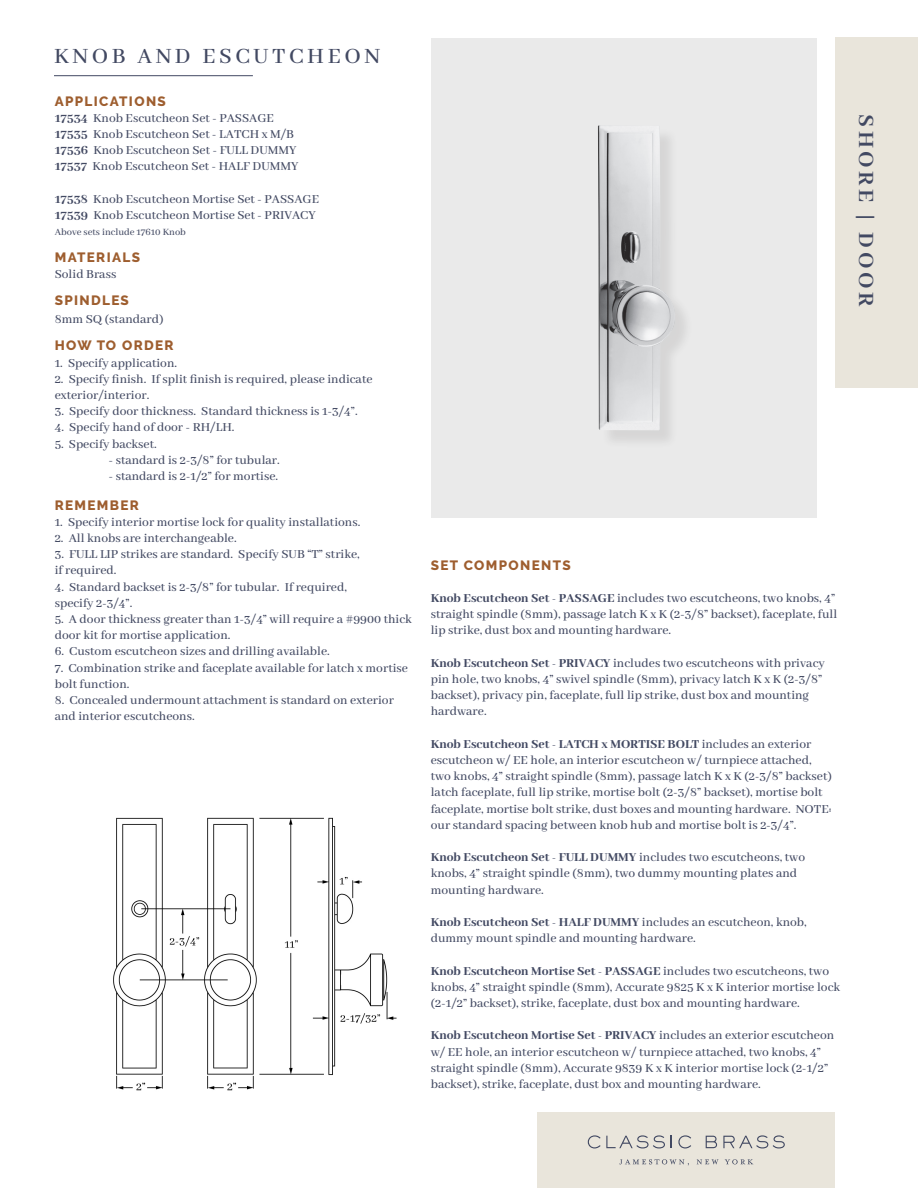
<style>
.page{position:relative;width:918px;height:1188px;background:#fff}
.page>*{position:absolute;margin:0;border:0;box-sizing:border-box;transform-origin:0 0}
.t1{font:500 24px "Abhaya Libre";letter-spacing:.15em;color:#424962}
.t2{font:700 24px "Abhaya Libre";letter-spacing:.15em;color:#424962}
.t3{font:500 13.5px/16.2px "Abhaya Libre";color:#424962}
.t4{font:800 13.5px "Raleway";letter-spacing:.1em;color:#9e5e2f}
.t5{font:800 13.5px "Abhaya Libre";color:#424962}
.t6{font:500 10.5px "Abhaya Libre";color:#424962}
.s1{font-weight:800}
.s2{font-weight:500}
</style>
<div class="page">
<div style="left:537px;top:1112px;width:298px;height:76px;background:#e9e5db"></div>
<svg style="left:588px;top:1135px;width:77px;height:13px"></svg>
<svg style="left:671px;top:1136px;width:1px;height:12px"></svg>
<svg style="left:678px;top:1135px;width:13px;height:13px"></svg>
<svg style="left:706px;top:1136px;width:11px;height:12px"></svg>
<svg style="left:723px;top:1135px;width:62px;height:13px"></svg>
<svg style="left:697px;top:1159px;width:22px;height:5px"></svg>
<svg style="left:725px;top:1159px;width:28px;height:5px"></svg>
<svg style="left:619px;top:1159px;width:70px;height:7px"></svg>
<div style="left:835px;top:38px;width:83px;height:350px;background:#e9e5db"></div>
<hr style="left:54px;top:75px;width:199px;height:1px;background:#424962">
<div style="left:431px;top:38px;width:385px;height:480px;background:#eaeaea"></div>
<img style="left:113px;top:817px;width:284px;height:274px">
<div style="left:600px;top:128px;width:94px;height:321px;background:#231f20;opacity:.1"></div>
<img style="left:598px;top:125px;width:78px;height:305px">
<p class="t1" style="left:54px;top:43px;width:328px">KNOB AND ESCUTCHEON</p>
<p class="t4" style="left:55px;top:93px;width:113px">APPLICATIONS</p>
<p class="t3" style="left:55px;top:110px;width:221px"><span class="s1">17534</span> Knob Escutcheon Set - PASSAGE</p>
<p class="t3" style="left:55px;top:126px;width:241px"><span class="s1">17535</span> Knob Escutcheon Set - LATCH x M/B</p>
<p class="t3" style="left:55px;top:143px;width:243px"><span class="s1">17536</span> Knob Escutcheon Set - FULL DUMMY</p>
<p class="t3" style="left:55px;top:159px;width:245px"><span class="s1">17537</span> Knob Escutcheon Set - HALF DUMMY</p>
<p class="t3" style="left:55px;top:191px;width:266px"><span class="s1">17538</span> Knob Escutcheon Mortise Set - PASSAGE</p>
<p class="t3" style="left:55px;top:207px;width:263px"><span class="s1">17539</span> Knob Escutcheon Mortise Set - PRIVACY</p>
<p class="t6" style="left:55px;top:226px;width:133px">Above sets include 17610 Knob</p>
<p class="t4" style="left:55px;top:250px;width:87px">MATERIALS</p>
<p class="t3" style="left:55px;top:267px;width:63px">Solid Brass</p>
<p class="t4" style="left:55px;top:293px;width:76px">SPINDLES</p>
<p class="t3" style="left:55px;top:312px;width:110px">8mm SQ (standard)</p>
<p class="t4" style="left:55px;top:338px;width:120px">HOW TO ORDER</p>
<p class="t3" style="left:55px;top:355px;width:124px">1. Specify application.</p>
<p class="t3" style="left:55px;top:371px;width:319px">2. Specify finish. If split finish is required, please indicate</p>
<p class="t3" style="left:55px;top:387px;width:96px">exterior/interior.</p>
<p class="t3" style="left:55px;top:404px;width:304px">3. Specify door thickness. Standard thickness is 1-3/4”.</p>
<p class="t3" style="left:55px;top:420px;width:181px">4. Specify hand of door - RH/LH.</p>
<p class="t3" style="left:55px;top:436px;width:103px">5. Specify backset.</p>
<p class="t3" style="left:109px;top:452px;width:173px">- standard is 2-3/8” for tubular.</p>
<p class="t3" style="left:109px;top:468px;width:171px">- standard is 2-1/2” for mortise.</p>
<p class="t4" style="left:55px;top:497px;width:86px">REMEMBER</p>
<p class="t3" style="left:55px;top:514px;width:307px">1. Specify interior mortise lock for quality installations.</p>
<p class="t3" style="left:55px;top:531px;width:184px">2. All knobs are interchangeable.</p>
<p class="t3" style="left:55px;top:547px;width:307px">3. FULL LIP strikes are standard. Specify SUB “T” strike,</p>
<p class="t3" style="left:55px;top:563px;width:63px">if required.</p>
<p class="t3" style="left:55px;top:579px;width:294px">4. Standard backset is 2-3/8” for tubular. If required,</p>
<p class="t3" style="left:55px;top:595px;width:79px">specify 2-3/4”.</p>
<p class="t3" style="left:55px;top:612px;width:359px">5. A door thickness greater than 1-3/4” will require a #9900 thick door kit for mortise application.</p>
<p class="t3" style="left:55px;top:644px;width:277px">6. Custom escutcheon sizes and drilling available.</p>
<p class="t3" style="left:55px;top:660px;width:355px">7. Combination strike and faceplate available for latch x mortise bolt function.</p>
<p class="t3" style="left:55px;top:693px;width:341px">8. Concealed undermount attachment is standard on exterior and interior escutcheons.</p>
<p class="t2" style="left:879px;top:114px;width:194px;rotate:90deg">SHORE | DOOR</p>
<p class="t4" style="left:431px;top:557px;width:142px">SET COMPONENTS</p>
<p class="t3" style="left:431px;top:591px;width:408px"><span class="s1">Knob Escutcheon Set - PASSAGE</span> includes two escutcheons, two knobs, 4” straight spindle (8mm), passage latch K x K (2-3/8” backset), faceplate, full lip strike, dust box and mounting hardware.</p>
<p class="t3" style="left:431px;top:655px;width:396px"><span class="s1">Knob Escutcheon Set - PRIVACY</span> includes two escutcheons with privacy pin hole, two knobs, 4” swivel spindle (8mm), privacy latch K x K (2-3/8” backset), privacy pin, faceplate, full lip strike, dust box and mounting</p>
<p class="t3" style="left:431px;top:704px;width:57px">hardware.</p>
<p class="t3" style="left:431px;top:736px;width:382px"><span class="s1">Knob Escutcheon Set - LATCH x MORTISE BOLT</span> includes an exterior escutcheon w/ EE hole, an interior escutcheon w/ turnpiece attached,</p>
<p class="t3" style="left:431px;top:769px;width:403px">two knobs, 4” straight spindle (8mm), passage latch K x K (2-3/8” backset) latch faceplate, full lip strike, mortise bolt (2-3/8” backset), mortise bolt faceplate, mortise bolt strike, dust boxes and mounting hardware. NOTE: our standard spacing between knob hub and mortise bolt is 2-3/4”.</p>
<p class="t3" style="left:431px;top:850px;width:376px"><span class="s1">Knob Escutcheon Set - FULL DUMMY</span> includes two escutcheons, two knobs, 4” straight spindle (8mm), two dummy mounting plates and</p>
<p class="t3" style="left:431px;top:882px;width:115px">mounting hardware.</p>
<p class="t5" style="left:431px;top:915px;width:378px">Knob Escutcheon Set - HALF DUMMY <span class="s2">includes an escutcheon, knob,</span></p>
<p class="t3" style="left:431px;top:931px;width:267px">dummy mount spindle and mounting hardware.</p>
<p class="t3" style="left:431px;top:963px;width:411px"><span class="s1">Knob Escutcheon Mortise Set - PASSAGE</span> includes two escutcheons, two knobs, 4” straight spindle (8mm), Accurate 9825 K x K interior mortise lock (2-1/2” backset), strike, faceplate, dust box and mounting hardware.</p>
<p class="t3" style="left:431px;top:1028px;width:405px"><span class="s1">Knob Escutcheon Mortise Set - PRIVACY</span> includes an exterior escutcheon w/ EE hole, an interior escutcheon w/ turnpiece attached, two knobs, 4” straight spindle (8mm), Accurate 9839 K x K interior mortise lock (2-1/2” backset), strike, faceplate, dust box and mounting hardware.</p>
</div>
